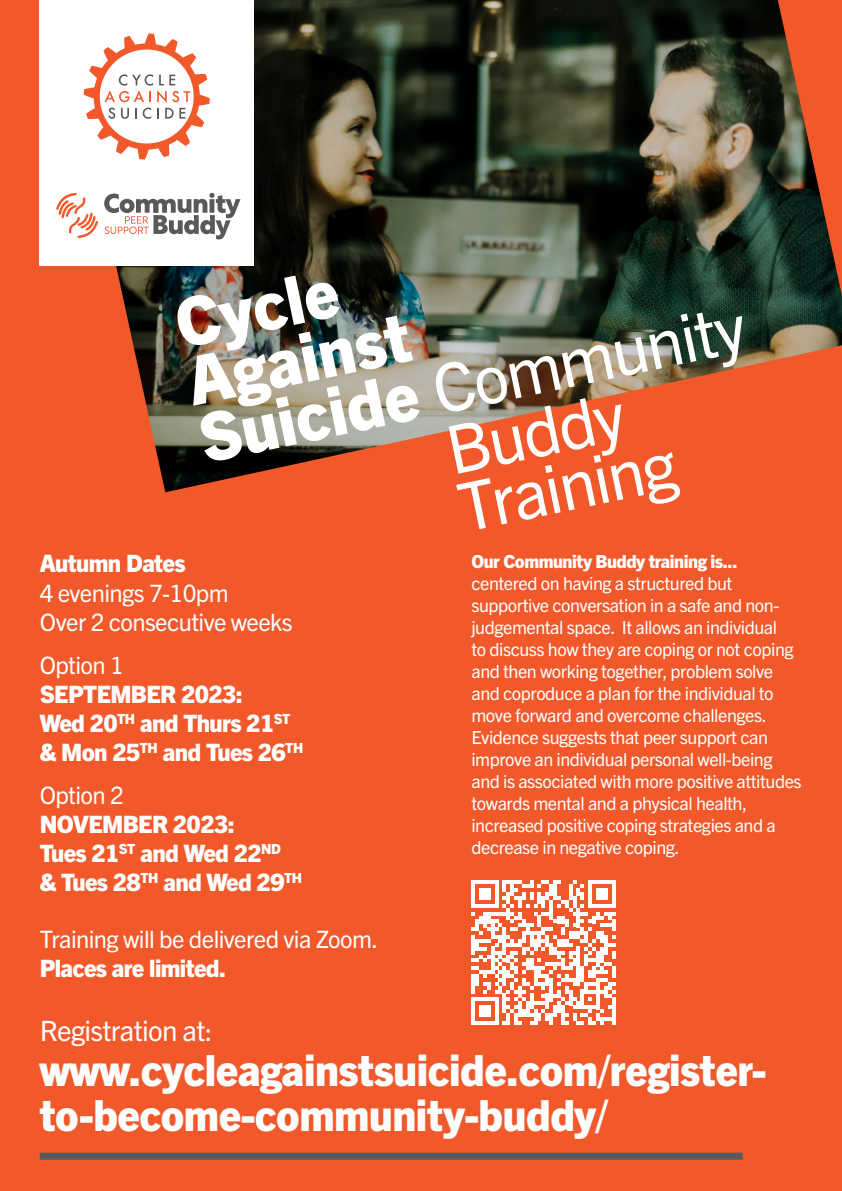
<style>
.page{position:relative;width:842px;height:1191px;background:#f1592b}
.page>*{position:absolute;margin:0;border:0;box-sizing:border-box;transform-origin:0 0}
.Chapter_Title{font:800 67px/59.3px "Trade Gothic Next LT Pro";color:#fff}
.Chapter_Title-2{font:67px/58.7px "Trade Gothic Next LT Pro";color:#fff}
.Chapter_Title-3{font:800 43px/45px "Trade Gothic Next LT Pro";letter-spacing:-.01em;color:#fff}
.Chapter_Title-4{font:28px "Trade Gothic Next LT Pro";letter-spacing:-.025em;color:#fff}
.Chapter_Title-5{font:800 24px/29px "Trade Gothic Next LT Pro";letter-spacing:-.025em;color:#fff}
.Chapter_Title-6{font:24px/29px "Trade Gothic Next LT Pro";letter-spacing:-.025em;color:#fff}
.Chapter_Title-7{font:18px/22px "Trade Gothic Next LT Pro";letter-spacing:-.025em;color:#fff}
.s1{font-weight:400}
.s2{font-weight:800}
</style>
<div class="page">
<img style="left:58px;top:0;width:784px;height:492px">
<div style="left:40px;top:0;width:214px;height:265px;background:#fff"></div>
<svg style="left:84px;top:33px;width:126px;height:127px"></svg>
<div style="left:40px;top:1152px;width:703px;height:7px;background:#58595b"></div>
<svg style="left:471px;top:880px;width:144px;height:144px"></svg>
<hr style="left:612px;top:997px;width:3px;height:27px;background:#fff">
<svg style="left:56px;top:193px;width:184px;height:46px"></svg>
<p class="Chapter_Title" style="left:169px;top:291px;width:558px;rotate:-12deg">Cycle<br>Against<br>Suicide <span class="s1">Community</span></p>
<p class="Chapter_Title-2" style="left:440px;top:418px;width:222px;rotate:-12deg">Buddy<br>Training</p>
<p class="Chapter_Title-6" style="left:40px;top:547px;width:255px"><span class="s2">Autumn Dates<br></span>4 evenings 7-10pm<br>Over 2 consecutive weeks</p>
<p class="Chapter_Title-5" style="left:40px;top:649px;width:265px"><span class="s1">Option 1<br></span>SEPTEMBER 2023:<br>Wed 20<sup>TH</sup> and Thurs 21<sup>ST </sup>&amp; Mon 25<sup>TH</sup> and Tues 26<sup>TH</sup></p>
<p class="Chapter_Title-5" style="left:40px;top:779px;width:264px"><span class="s1">Option 2<br></span>NOVEMBER 2023:<br>Tues 21<sup>ST</sup> and Wed 22<sup>ND </sup>&amp; Tues 28<sup>TH</sup> and Wed 29<sup>TH</sup></p>
<p class="Chapter_Title-6" style="left:40px;top:923px;width:340px">Training will be delivered via Zoom.<br><span class="s2">Places are limited.</span></p>
<p class="Chapter_Title-7" style="left:471px;top:549px;width:332px"><span class="s2">Our Community Buddy training is... </span>centered on having a structured but supportive conversation in a safe and non&shy;judgemental space. It allows an individual<br>to discuss how they are coping or not coping and then working together, problem solve and coproduce a plan for the individual to move forward and overcome challenges.<br>Evidence suggests that peer support can improve an individual personal well-being and is associated with more positive attitudes towards mental and a physical health, increased positive coping strategies and a decrease in negative coping.</p>
<p class="Chapter_Title-4" style="left:40px;top:1011px;width:175px">Registration at:</p>
<p class="Chapter_Title-3" style="left:40px;top:1045px;width:728px">www.cycleagainstsuicide.com/register&shy;to-become-community-buddy/</p>
</div>
